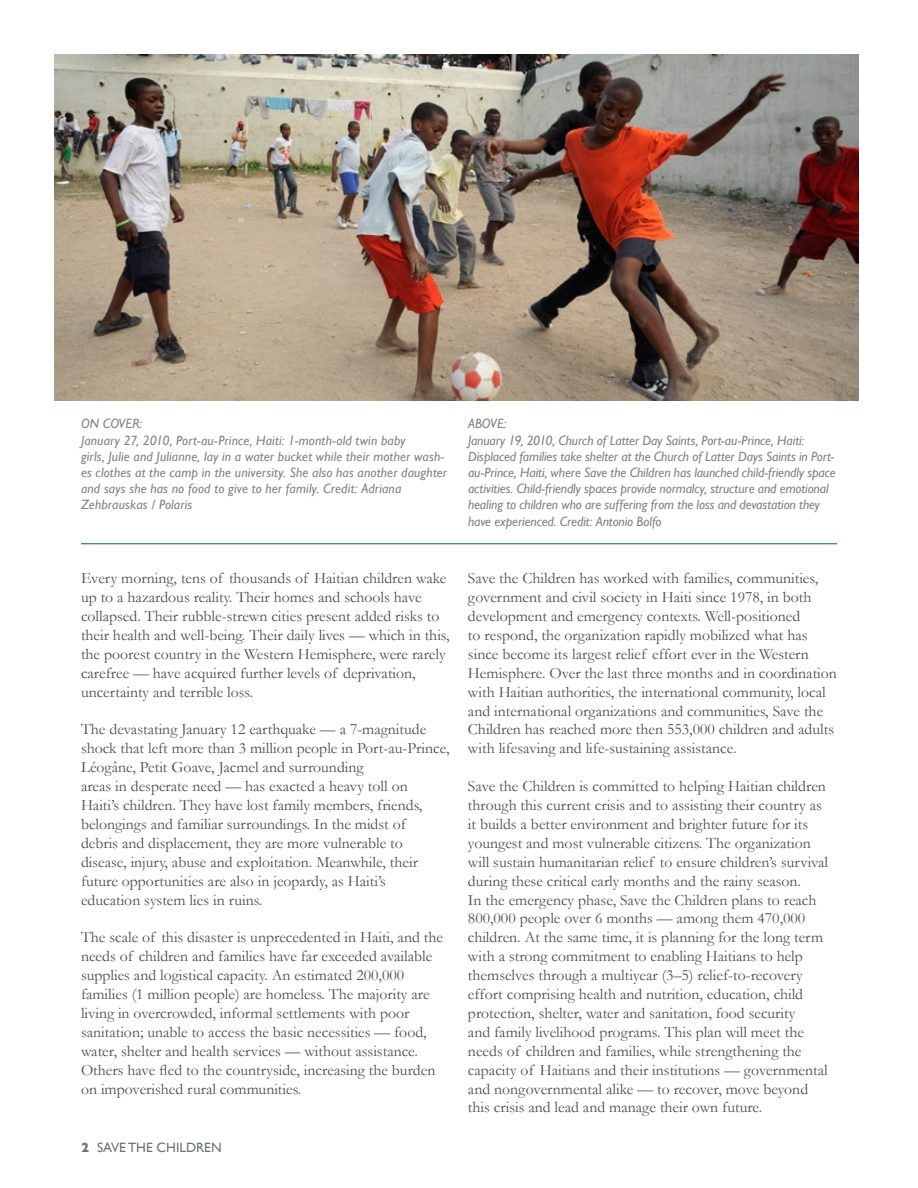
<style>
.page{position:relative;width:918px;height:1188px;background:#fff}
.page>*{position:absolute;margin:0;border:0;box-sizing:border-box;transform-origin:0 0}
.t1{font:15.75px/18.9px "Garamond";color:#4d4d4f}
.t2{font:italic 13.5px/16.2px "Gill Sans";color:#808285}
.t3{font:13.5px "Gill Sans";color:#6a737b}
.s1{font-weight:700}
</style>
<div class="page">
<img style="left:54px;top:54px;width:804px;height:347px">
<hr style="left:81px;top:543px;width:756px;height:1px;background:#005595">
<p class="t2" style="left:81px;top:416px;width:368px">ON COVER:<br>January 27, 2010, Port-au-Prince, Haiti: 1-month-old twin baby<br>girls, Julie and Julianne, lay in a water bucket while their mother wash&shy;es clothes at the camp in the university. She also has another daughter and says she has no food to give to her family. Credit: Adriana Zehbrauskas / Polaris</p>
<p class="t2" style="left:468px;top:416px;width:369px">ABOVE:<br>January 19, 2010, Church of Latter Day Saints, Port-au-Prince, Haiti:<br>Displaced families take shelter at the Church of Latter Days Saints in Port&shy;au-Prince, Haiti, where Save the Children has launched child-friendly space activities. Child-friendly spaces provide normalcy, structure and emotional healing to children who are suffering from the loss and devastation they have experienced. Credit: Antonio Bolfo</p>
<p class="t1" style="left:81px;top:569px;width:370px">Every morning, tens of thousands of Haitian children wake up to a hazardous reality. Their homes and schools have collapsed. Their rubble-strewn cities present added risks to their health and well-being. Their daily lives — which in this, the poorest country in the Western Hemisphere, were rarely carefree — have acquired further levels of deprivation, uncertainty and terrible loss.</p>
<p class="t1" style="left:81px;top:720px;width:370px">The devastating January 12 earthquake — a 7-magnitude shock that left more than 3 million people in Port-au-Prince, Léogâne, Petit Goave, Jacmel and surrounding<br>areas in desperate need — has exacted a heavy toll on Haiti’s children. They have lost family members, friends, belongings and familiar surroundings. In the midst of<br>debris and displacement, they are more vulnerable to disease, injury, abuse and exploitation. Meanwhile, their future opportunities are also in jeopardy, as Haiti’s<br>education system lies in ruins.</p>
<p class="t1" style="left:81px;top:928px;width:364px">The scale of this disaster is unprecedented in Haiti, and the needs of children and families have far exceeded available supplies and logistical capacity. An estimated 200,000 families (1 million people) are homeless. The majority are living in overcrowded, informal settlements with poor sanitation; unable to access the basic necessities — food, water, shelter and health services — without assistance.<br>Others have fled to the countryside, increasing the burden on impoverished rural communities.</p>
<p class="t3" style="left:81px;top:1140px;width:142px"><span class="s1">2</span> SAVE THE CHILDREN</p>
<p class="t1" style="left:468px;top:569px;width:370px">Save the Children has worked with families, communities, government and civil society in Haiti since 1978, in both development and emergency contexts. Well-positioned<br>to respond, the organization rapidly mobilized what has since become its largest relief effort ever in the Western Hemisphere. Over the last three months and in coordination with Haitian authorities, the international community, local and international organizations and communities, Save the Children has reached more then 553,000 children and adults with lifesaving and life-sustaining assistance.</p>
<p class="t1" style="left:468px;top:777px;width:362px">Save the Children is committed to helping Haitian children through this current crisis and to assisting their country as it builds a better environment and brighter future for its youngest and most vulnerable citizens. The organization will sustain humanitarian relief to ensure children’s survival during these critical early months and the rainy season.<br>In the emergency phase, Save the Children plans to reach 800,000 people over 6 months — among them 470,000 children. At the same time, it is planning for the long term with a strong commitment to enabling Haitians to help themselves through a multiyear (3–5) relief-to-recovery effort comprising health and nutrition, education, child protection, shelter, water and sanitation, food security<br>and family livelihood programs. This plan will meet the needs of children and families, while strengthening the capacity of Haitians and their institutions — governmental and nongovernmental alike — to recover, move beyond this crisis and lead and manage their own future.</p>
</div>
